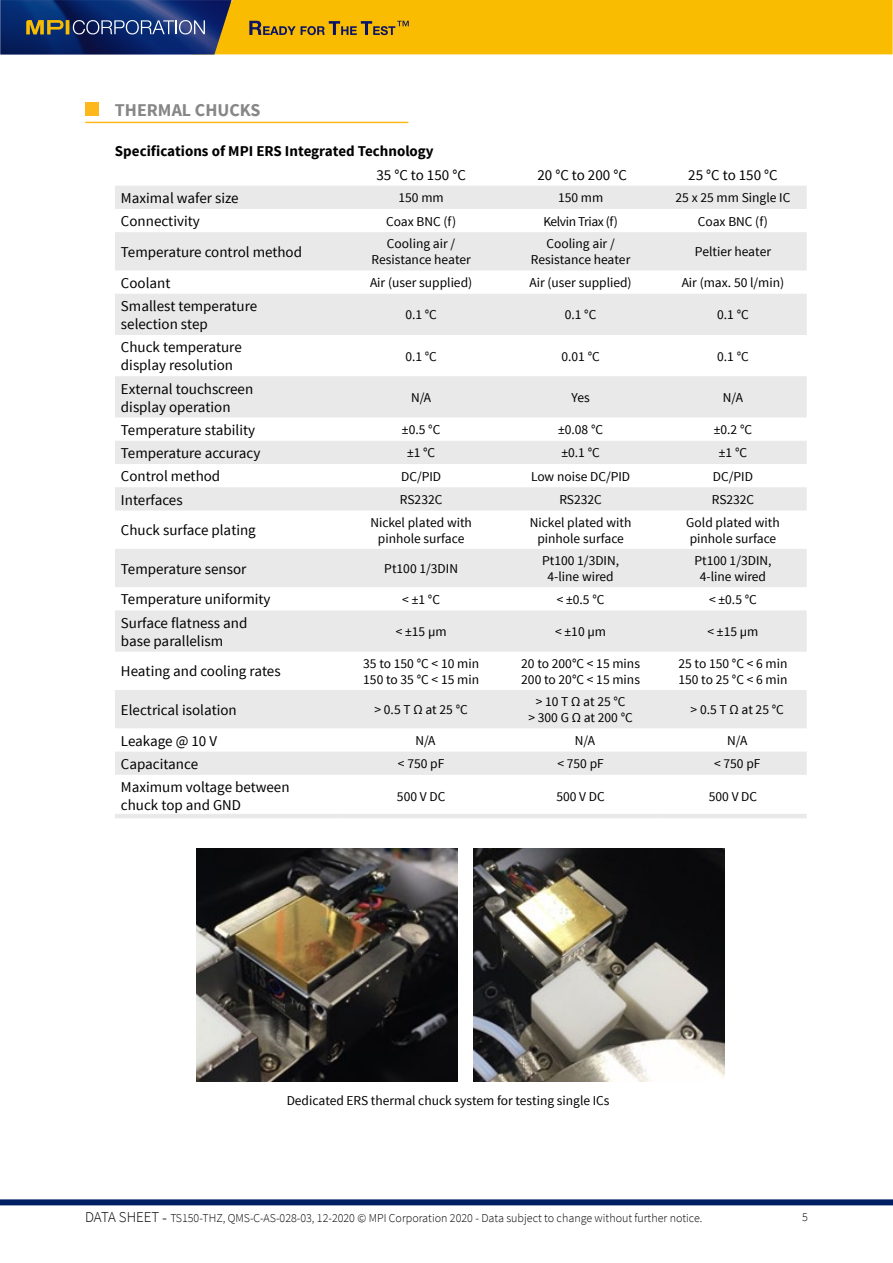
<style>
.page{position:relative;width:893px;height:1263px;background:#fff}
.page>*{position:absolute;margin:0;border:0;box-sizing:border-box;transform-origin:0 0}
.t1{font:700 18px "Source Sans Pro";color:#878787}
.t2{font:15px/18px "Source Sans Pro";color:#000}
.t3{font:700 15px "Source Sans Pro";color:#000}
.t4{font:13.5px/16.2px "Source Sans Pro";color:#000;text-align:center}
.t5{font:13.5px "Source Sans Pro";letter-spacing:-.03em;color:#000}
.t6{font:300 12px "Source Sans Pro";color:#000}
.s1{font-size:15px}
.s2{font-size:16.5px}
</style>
<div class="page">
<svg style="left:0;top:0;width:893px;height:54px;background:#bf981d"></svg>
<div style="left:0;top:1199px;width:893px;height:6px;background:#001e62"></div>
<hr style="left:85px;top:122px;width:323px;height:1px;background:#ffb81c">
<svg style="left:115px;top:186px;width:692px;height:589px;fill:#e9e9e9"></svg>
<hr style="left:115px;top:814px;width:225px;height:4px;background:#e9e9e9">
<hr style="left:340px;top:814px;width:162px;height:4px;background:#e9e9e9">
<hr style="left:502px;top:814px;width:157px;height:4px;background:#e9e9e9">
<hr style="left:659px;top:814px;width:148px;height:4px;background:#e9e9e9">
<div style="left:85px;top:102px;width:14px;height:14px;background:#ffb81c"></div>
<img style="left:197px;top:848px;width:260px;height:234px">
<img style="left:473px;top:848px;width:252px;height:234px">
<h1 class="t1" style="left:115px;top:98px;width:147px">THERMAL CHUCKS</h1>
<p class="t3" style="left:115px;top:142px;width:320px">Specifications of MPI ERS Integrated Technology</p>
<p class="t2" style="left:376px;top:166px;width:91px">35 °C to 150 °C</p>
<p class="t2" style="left:537px;top:166px;width:91px">20 °C to 200 °C</p>
<p class="t2" style="left:688px;top:166px;width:91px">25 °C to 150 °C</p>
<p class="t2" style="left:121px;top:189px;width:119px">Maximal wafer size</p>
<p class="t4" style="left:399px;top:190px;width:47px">150 mm</p>
<p class="t4" style="left:558px;top:190px;width:47px">150 mm</p>
<p class="t4" style="left:676px;top:190px;width:116px">25 x 25 mm Single IC</p>
<p class="t2" style="left:121px;top:212px;width:80px">Connectivity</p>
<p class="t4" style="left:386px;top:213px;width:72px">Coax BNC (f)</p>
<p class="t5" style="left:543px;top:213px;width:76px">Kelvin Triax (f)</p>
<p class="t4" style="left:698px;top:213px;width:72px">Coax BNC (f)</p>
<p class="t2" style="left:121px;top:243px;width:183px">Temperature control method</p>
<p class="t4" style="left:371px;top:236px;width:101px">Cooling air /<br>Resistance heater</p>
<p class="t4" style="left:531px;top:236px;width:101px">Cooling air /<br>Resistance heater</p>
<p class="t4" style="left:695px;top:244px;width:78px">Peltier heater</p>
<p class="t2" style="left:121px;top:274px;width:51px">Coolant</p>
<p class="t4" style="left:370px;top:275px;width:104px">Air (user supplied)</p>
<p class="t4" style="left:529px;top:275px;width:104px">Air (user supplied)</p>
<p class="t4" style="left:682px;top:275px;width:104px">Air (max. 50 l/min)</p>
<p class="t2" style="left:121px;top:297px;width:138px">Smallest temperature selection step</p>
<p class="t4" style="left:405px;top:307px;width:33px">0.1 °C</p>
<p class="t4" style="left:565px;top:307px;width:33px">0.1 °C</p>
<p class="t4" style="left:717px;top:307px;width:33px">0.1 °C</p>
<p class="t2" style="left:121px;top:338px;width:122px">Chuck temperature display resolution</p>
<p class="t4" style="left:405px;top:348px;width:33px">0.1 °C</p>
<p class="t4" style="left:561px;top:348px;width:40px">0.01 °C</p>
<p class="t4" style="left:717px;top:348px;width:33px">0.1 °C</p>
<p class="t2" style="left:121px;top:380px;width:134px">External touchscreen display operation</p>
<p class="t4" style="left:411px;top:390px;width:22px">N/A</p>
<p class="t4" style="left:571px;top:390px;width:20px">Yes</p>
<p class="t4" style="left:723px;top:390px;width:22px">N/A</p>
<p class="t2" style="left:121px;top:421px;width:136px">Temperature stability</p>
<p class="t4" style="left:402px;top:422px;width:40px">±0.5 °C</p>
<p class="t4" style="left:558px;top:422px;width:47px">±0.08 °C</p>
<p class="t4" style="left:714px;top:422px;width:40px">±0.2 °C</p>
<p class="t2" style="left:121px;top:444px;width:141px">Temperature accuracy</p>
<p class="t4" style="left:407px;top:445px;width:30px">±1 °C</p>
<p class="t4" style="left:561px;top:445px;width:40px">±0.1 °C</p>
<p class="t4" style="left:719px;top:445px;width:30px">±1 °C</p>
<p class="t2" style="left:121px;top:467px;width:101px">Control method</p>
<p class="t4" style="left:401px;top:468px;width:42px">DC/PID</p>
<p class="t4" style="left:531px;top:468px;width:101px">Low noise DC/PID</p>
<p class="t4" style="left:713px;top:468px;width:42px">DC/PID</p>
<p class="t2" style="left:121px;top:491px;width:63px">Interfaces</p>
<p class="t4" style="left:400px;top:492px;width:44px">RS232C</p>
<p class="t4" style="left:559px;top:492px;width:44px">RS232C</p>
<p class="t4" style="left:712px;top:492px;width:44px">RS232C</p>
<p class="t2" style="left:121px;top:522px;width:136px">Chuck surface plating</p>
<p class="t4" style="left:370px;top:514px;width:103px">Nickel plated with pinhole surface</p>
<p class="t4" style="left:530px;top:514px;width:103px">Nickel plated with pinhole surface</p>
<p class="t4" style="left:686px;top:514px;width:95px;text-align:left">Gold plated with pinhole surface</p>
<p class="t2" style="left:121px;top:560px;width:127px">Temperature sensor</p>
<p class="t4" style="left:384px;top:561px;width:75px">Pt100 1/3DIN</p>
<p class="t4" style="left:542px;top:553px;width:79px">Pt100 1/3DIN,<br>4-line wired</p>
<p class="t4" style="left:694px;top:553px;width:79px">Pt100 1/3DIN,<br>4-line wired</p>
<p class="t2" style="left:121px;top:591px;width:151px">Temperature uniformity</p>
<p class="t4" style="left:402px;top:591px;width:39px">&lt; ±1 °C</p>
<p class="t4" style="left:557px;top:591px;width:49px">&lt; ±0.5 °C</p>
<p class="t4" style="left:709px;top:591px;width:49px">&lt; ±0.5 °C</p>
<p class="t2" style="left:121px;top:614px;width:128px">Surface flatness and base parallelism</p>
<p class="t4" style="left:396px;top:624px;width:52px">&lt; ±15 µm</p>
<p class="t4" style="left:555px;top:624px;width:52px">&lt; ±10 µm</p>
<p class="t4" style="left:707px;top:624px;width:52px">&lt; ±15 μ m</p>
<p class="t2" style="left:121px;top:663px;width:161px">Heating and cooling rates</p>
<p class="t4" style="left:363px;top:655px;width:117px;text-align:left">35 to 150 °C &lt; 10 min<br>150 to 35 °C &lt; 15 min</p>
<p class="t4" style="left:521px;top:655px;width:120px;text-align:left">20 to 200°C &lt; 15 mins<br>200 to 20°C &lt; 15 mins</p>
<p class="t4" style="left:678px;top:655px;width:111px;text-align:left">25 to 150 °C &lt; 6 min<br>150 to 25 °C &lt; 6 min</p>
<p class="t2" style="left:121px;top:701px;width:117px">Electrical isolation</p>
<p class="t4" style="left:374px;top:702px;width:95px">&gt; 0.5 T Ω at 25 °C</p>
<p class="t4" style="left:528px;top:694px;width:106px">&gt; 10 T Ω at 25 °C<br>&gt; 300 G Ω at 200 °C</p>
<p class="t4" style="left:691px;top:702px;width:95px">&gt; 0.5 T Ω at 25 °C</p>
<p class="t2" style="left:121px;top:732px;width:98px">Leakage @ 10 V</p>
<p class="t4" style="left:415px;top:733px;width:22px">N/A</p>
<p class="t4" style="left:575px;top:733px;width:22px">N/A</p>
<p class="t4" style="left:727px;top:733px;width:22px">N/A</p>
<p class="t2" style="left:121px;top:755px;width:79px">Capacitance</p>
<p class="t4" style="left:398px;top:756px;width:48px">&lt; 750 pF</p>
<p class="t4" style="left:557px;top:756px;width:48px">&lt; 750 pF</p>
<p class="t4" style="left:714px;top:756px;width:48px">&lt; 750 pF</p>
<p class="t2" style="left:121px;top:778px;width:170px">Maximum voltage between chuck top and GND</p>
<p class="t4" style="left:397px;top:788px;width:50px">500 V DC</p>
<p class="t4" style="left:556px;top:788px;width:50px">500 V DC</p>
<p class="t4" style="left:709px;top:788px;width:50px">500 V DC</p>
<p class="t4" style="left:287px;top:1092px;width:324px">Dedicated ERS thermal chuck system for testing single ICs</p>
<p class="t6" style="left:85px;top:1210px;width:619px"><span class="s1">DATA SHEET</span> <span class="s2">-</span> TS150-THZ, QMS-C-AS-028-03, 12-2020 © MPI Corporation 2020 - Data subject to change without further notice.</p>
<p class="t6" style="left:802px;top:1210px;width:7px">5</p>
</div>
